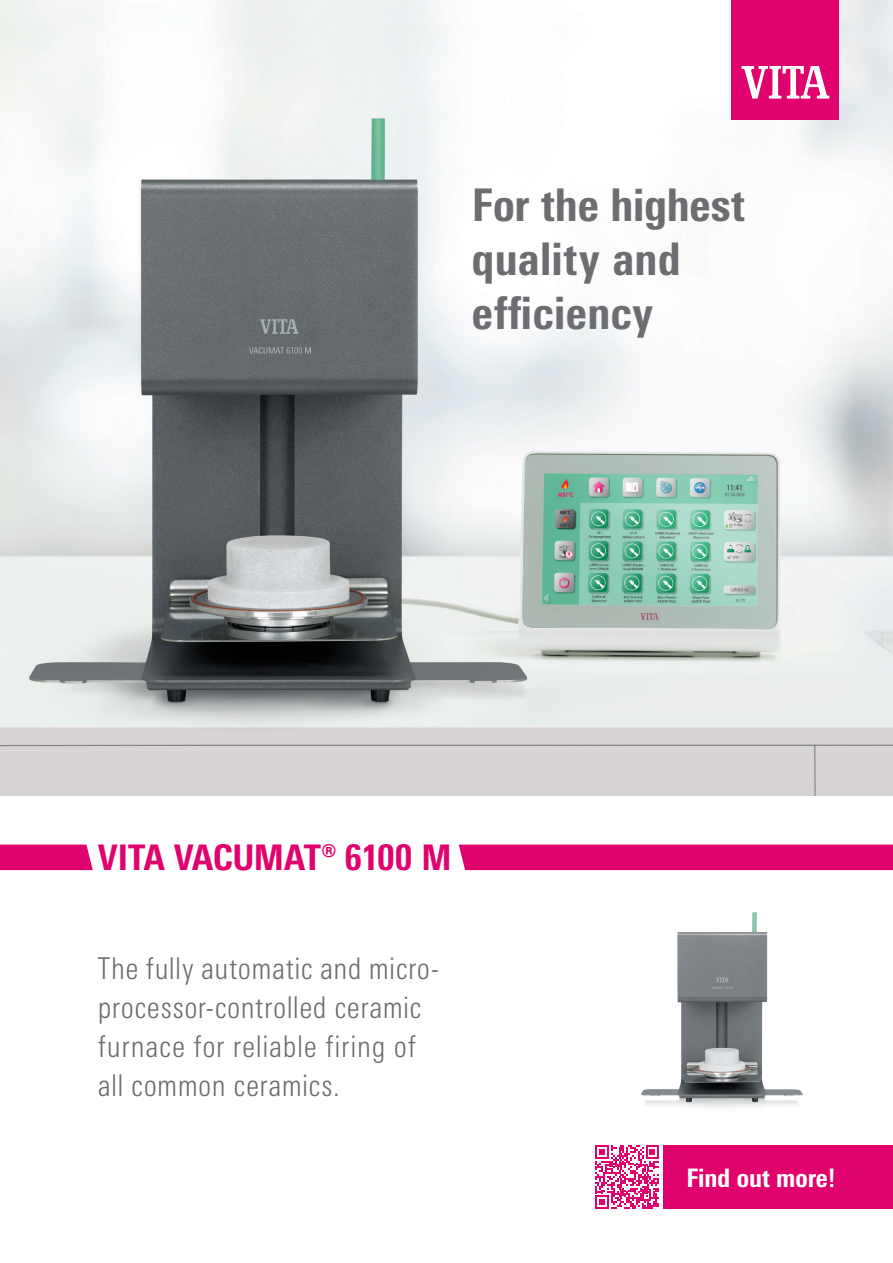
<style>
.page{position:relative;width:893px;height:1263px;background:#fff}
.page>*{position:absolute;margin:0;border:0;box-sizing:border-box;transform-origin:0 0}
.t1{font:800 condensed 45px/54px "Univers Next Pro";letter-spacing:.005em;color:#6c6d70}
.t2{font:800 condensed 35.25px "Univers Next Pro";letter-spacing:-.015em;color:#e1036d}
.t3{font:300 condensed 30px/39px "Univers Next Pro";letter-spacing:.015em;color:#6c6d70}
.t4{font:800 condensed 25.5px "Univers Next Pro";color:#fff}
</style>
<div class="page">
<img style="left:0;top:0;width:893px;height:795px">
<div style="left:732px;top:0;width:107px;height:119px;background:#e1036d"></div>
<svg style="left:741px;top:66px;width:88px;height:33px"></svg>
<svg style="left:0;top:844px;width:93px;height:26px;background:#e21175"></svg>
<div style="left:459px;top:844px;width:434px;height:26px;background:#e1036d"></div>
<img style="left:641px;top:912px;width:162px;height:195px">
<svg style="left:595px;top:1145px;width:64px;height:64px"></svg>
<div style="left:663px;top:1145px;width:230px;height:64px;background:#e1036d"></div>
<h1 class="t1" style="left:472px;top:178px;width:275px">For the highest quality and efficiency</h1>
<p class="t2" style="left:98px;top:836px;width:355px">VITA VACUMAT® 6100 M</p>
<p class="t3" style="left:98px;top:949px;width:343px">The fully automatic and micro&shy;processor-controlled ceramic furnace for reliable firing of all common ceramics.</p>
<p class="t4" style="left:687px;top:1162px;width:151px">Find out more!</p>
</div>
